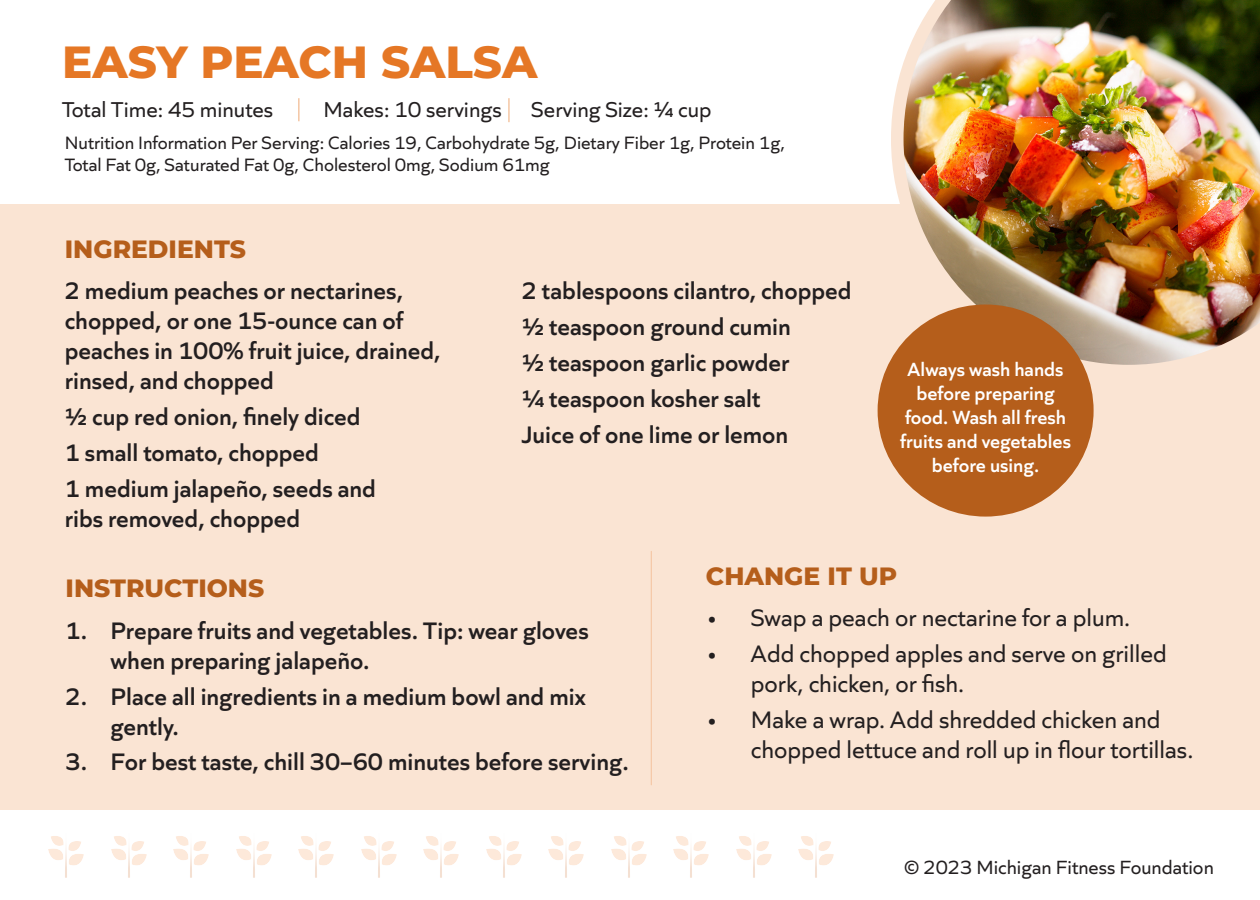
<style>
.page{position:relative;width:1260px;height:900px;background:#fff}
.page>*{position:absolute;margin:0;border:0;box-sizing:border-box;transform-origin:0 0}
.t1{font:800 45px "Montserrat";color:#e57725}
.Recipe_Ingredients{font:600 25px/30px "Quiet Sans";color:#231f20}
.t2{font:25px/30px "Quiet Sans";color:#231f20}
.t3{font:800 25px "Montserrat";color:#b55e1b}
.t4{font:22.5px "Quiet Sans";color:#231f20}
.Main_Subheader{font:600 20px/24px "Quiet Sans";color:#fff;text-align:center}
.t5{font:20px "Quiet Sans";color:#231f20}
.t6{font:18.75px/22.5px "Quiet Sans";color:#231f20}
</style>
<div class="page">
<div style="left:0;top:204px;width:1260px;height:606px;background:#fae4d3"></div>
<img style="left:885px;top:0;width:375px;height:384px">
<hr style="left:651px;top:551px;width:1px;height:234px;background:#f5c9a8">
<img style="left:49px;top:836px;width:35px;height:42px">
<img style="left:111px;top:836px;width:35px;height:42px">
<img style="left:174px;top:836px;width:35px;height:42px">
<img style="left:236px;top:836px;width:35px;height:42px">
<img style="left:299px;top:836px;width:35px;height:42px">
<img style="left:361px;top:836px;width:35px;height:42px">
<img style="left:424px;top:836px;width:35px;height:42px">
<img style="left:486px;top:836px;width:35px;height:42px">
<img style="left:549px;top:836px;width:35px;height:42px">
<img style="left:611px;top:836px;width:35px;height:42px">
<img style="left:674px;top:836px;width:35px;height:42px">
<img style="left:736px;top:836px;width:35px;height:42px">
<img style="left:799px;top:836px;width:35px;height:42px">
<svg style="left:298px;top:98px;width:1px;height:23px"></svg>
<hr style="left:508px;top:98px;width:2px;height:24px;background:#f2bb92">
<div style="left:878px;top:304px;width:216px;height:213px;background:#b55e1b;border-radius:50%"></div>
<p class="t1" style="left:62px;top:29px;width:477px">EASY PEACH SALSA</p>
<p class="t4" style="left:62px;top:93px;width:212px">Total Time: 45 minutes</p>
<p class="t4" style="left:323px;top:93px;width:180px">Makes: 10 servings</p>
<p class="t4" style="left:531px;top:93px;width:182px">Serving Size: 1/4 cup</p>
<p class="t6" style="left:65px;top:130px;width:722px">Nutrition Information Per Serving: Calories 19, Carbohydrate 5g, Dietary Fiber 1g, Protein 1g,<br>Total Fat 0g, Saturated Fat 0g, Cholesterol 0mg, Sodium 61mg</p>
<p class="t3" style="left:65px;top:231px;width:183px">INGREDIENTS</p>
<p class="Recipe_Ingredients" style="left:65px;top:274px;width:377px">2 medium peaches or nectarines, chopped, or one 15-ounce can of peaches in 100% fruit juice, drained, rinsed, and chopped</p>
<p class="Recipe_Ingredients" style="left:65px;top:400px;width:297px">½ cup red onion, finely diced</p>
<p class="Recipe_Ingredients" style="left:65px;top:436px;width:256px">1 small tomato, chopped</p>
<p class="Recipe_Ingredients" style="left:65px;top:472px;width:313px">1 medium jalapeño, seeds and ribs removed, chopped</p>
<p class="Recipe_Ingredients" style="left:522px;top:274px;width:331px">2 tablespoons cilantro, chopped</p>
<p class="Recipe_Ingredients" style="left:522px;top:310px;width:271px">½ teaspoon ground cumin</p>
<p class="Recipe_Ingredients" style="left:522px;top:345px;width:269px">½ teaspoon garlic powder</p>
<p class="Recipe_Ingredients" style="left:522px;top:381px;width:240px">¼ teaspoon kosher salt</p>
<p class="Recipe_Ingredients" style="left:522px;top:417px;width:268px">Juice of one lime or lemon</p>
<p class="Main_Subheader" style="left:900px;top:356px;width:172px">Always wash hands before preparing food. Wash all fresh fruits and vegetables before using.</p>
<p class="t3" style="left:66px;top:570px;width:200px">INSTRUCTIONS</p>
<p class="Recipe_Ingredients" style="left:111px;top:613px;width:480px;text-indent:-45px">1. Prepare fruits and vegetables. Tip: wear gloves when preparing jalapeño.</p>
<p class="Recipe_Ingredients" style="left:111px;top:679px;width:477px;text-indent:-45px">2. Place all ingredients in a medium bowl and mix gently.</p>
<p class="Recipe_Ingredients" style="left:66px;top:745px;width:565px">3. For best taste, chill 30–60 minutes before serving.</p>
<p class="t3" style="left:706px;top:558px;width:193px">CHANGE IT UP</p>
<p class="t2" style="left:706px;top:601px;width:426px">• Swap a peach or nectarine for a plum.</p>
<p class="t2" style="left:751px;top:637px;width:417px;text-indent:-45px">• Add chopped apples and serve on grilled pork, chicken, or fish.</p>
<p class="t2" style="left:751px;top:703px;width:444px;text-indent:-45px">• Make a wrap. Add shredded chicken and chopped lettuce and roll up in flour tortillas.</p>
<p class="t5" style="left:904px;top:852px;width:311px">© 2023 Michigan Fitness Foundation</p>
</div>
